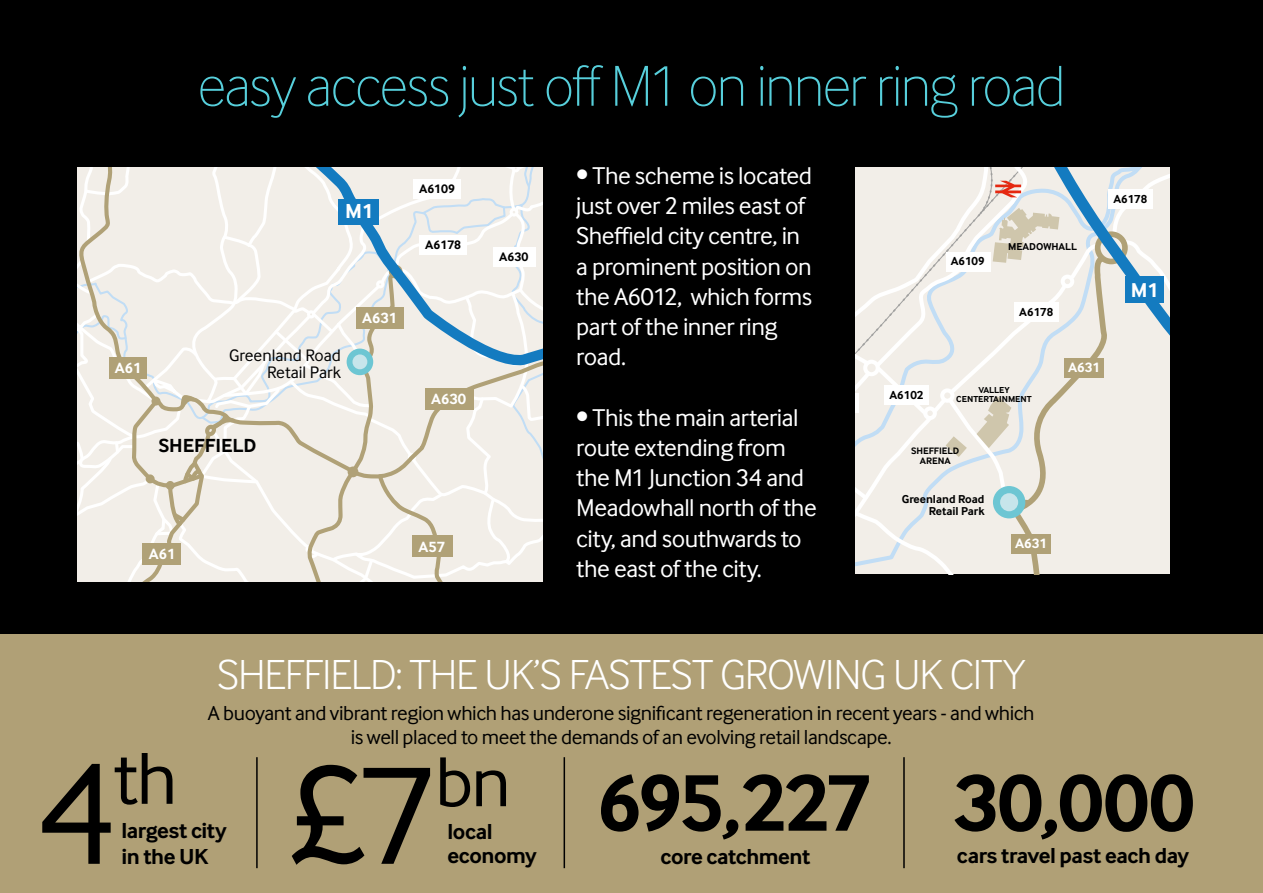
<style>
.page{position:relative;width:1263px;height:893px;background:#fff}
.page>*{position:absolute;margin:0;border:0;box-sizing:border-box;transform-origin:0 0}
.t1{font:700 83.7px "Inter Face";letter-spacing:-.025em;color:#000}
.t2{font:76.2px "Inter Face";color:#000}
.t3{font:73.05px "Inter Face";color:#000}
.t4{font:100 59.7px "Inter Face";letter-spacing:-.03em;color:#57cfdb}
.t5{font:300 43.5px "Inter Face";letter-spacing:-.025em;color:#fff}
.t6{font:25.2px/30.2px "Inter Face";letter-spacing:-.02em;color:#fff}
.t7{font:700 22.5px/25.5px "Inter Face";letter-spacing:-.02em;color:#000}
.t8{font:21px/24px "Inter Face";letter-spacing:-.02em;color:#000;text-align:center}
.t9{font:700 21px "Inter Face";color:#fff}
.t10{font:700 20.7px "Inter Face";color:#fff}
.t11{font:700 19.65px "Inter Face";color:#000}
.t12{font:17.25px/17.2px "Inter Face";color:#000;text-align:right}
.t13{font:700 15.45px "Inter Face";color:#fff}
.t14{font:700 14.1px "Inter Face";color:#fff}
.t15{font:700 12.9px "Inter Face";color:#000}
.t16{font:700 12.15px "Inter Face";color:#000}
.t17{font:700 11.85px/11.9px "Inter Face";color:#000;text-align:right}
.t18{font:700 10.35px "Inter Face";color:#000}
.t19{font:700 9.6px/9.6px "Inter Face";color:#000;text-align:center}
.t20{font:700 9px/9px "Inter Face";color:#000;text-align:center}
.s1{font-size:151.65px}
.s2{font-family:"Circe W01";font-size:139.8px}
.s3{font-size:145.5px}
</style>
<div class="page">
<div style="left:0;top:0;width:1263px;height:648px;background:#000"></div>
<svg style="left:77px;top:167px;width:466px;height:415px;background:#efebe4"></svg>
<svg style="left:230px;top:167px;width:313px;height:202px;background:#e6e8e7"></svg>
<div style="left:338px;top:199px;width:41px;height:26px;background:#147bc0"></div>
<div style="left:425px;top:388px;width:48px;height:22px;background:#b0a177"></div>
<div style="left:413px;top:535px;width:40px;height:22px;background:#b0a177"></div>
<div style="left:493px;top:248px;width:42px;height:19px;background:#fff"></div>
<div style="left:419px;top:236px;width:48px;height:19px;background:#fff"></div>
<div style="left:413px;top:180px;width:48px;height:19px;background:#fff"></div>
<div style="left:356px;top:307px;width:48px;height:21px;background:#b0a177"></div>
<div style="left:109px;top:357px;width:38px;height:21px;background:#b0a177"></div>
<div style="left:143px;top:544px;width:38px;height:21px;background:#b0a177"></div>
<div style="left:347px;top:349px;width:26px;height:26px;background:#6dc6d3;border-radius:50%"></div>
<div style="left:352px;top:354px;width:15px;height:15px;background:#c7e5eb;border-radius:50%"></div>
<svg style="left:855px;top:167px;width:315px;height:407px;background:#ebeae5"></svg>
<div style="left:1125px;top:276px;width:38px;height:27px;background:#147bc0"></div>
<div style="left:1015px;top:302px;width:44px;height:20px;background:#fff"></div>
<div style="left:1064px;top:358px;width:40px;height:20px;background:#b0a177"></div>
<div style="left:1011px;top:534px;width:40px;height:20px;background:#b0a177"></div>
<hr style="left:855px;top:393px;width:4px;height:20px;background:#fff">
<div style="left:946px;top:252px;width:44px;height:20px;background:#fff"></div>
<div style="left:885px;top:385px;width:44px;height:20px;background:#fff"></div>
<div style="left:1109px;top:189px;width:44px;height:20px;background:#fff"></div>
<div style="left:993px;top:486px;width:32px;height:32px;background:#6dc6d3;border-radius:50%"></div>
<div style="left:1000px;top:493px;width:18px;height:18px;background:#c7e5eb;border-radius:50%"></div>
<div style="left:0;top:635px;width:1263px;height:258px;background:#b0a076"></div>
<hr style="left:256px;top:757px;width:2px;height:111px;background:#000">
<hr style="left:564px;top:757px;width:1px;height:111px;background:#000">
<hr style="left:903px;top:757px;width:2px;height:111px;background:#000">
<h3 class="t4" style="left:198px;top:52px;width:869px">easy access just off M1 on inner ring road</h3>
<p class="t9" style="left:345px;top:199px;width:30px">M1</p>
<p class="t15" style="left:419px;top:182px;width:38px">A6109</p>
<p class="t15" style="left:425px;top:237px;width:38px">A6178</p>
<p class="t13" style="left:115px;top:358px;width:28px">A61</p>
<p class="t12" style="left:229px;top:346px;width:113px">Greenland Road<br>Retail Park</p>
<p class="t13" style="left:362px;top:309px;width:36px">A631</p>
<p class="t11" style="left:158px;top:434px;width:99px">SHEFFIELD</p>
<p class="t13" style="left:431px;top:390px;width:36px">A630</p>
<p class="t15" style="left:499px;top:250px;width:31px">A630</p>
<p class="t13" style="left:149px;top:545px;width:28px">A61</p>
<p class="t13" style="left:419px;top:538px;width:28px">A57</p>
<p class="t6" style="left:576px;top:160px;width:238px">• The scheme is located just over 2 miles east of<br>Sheffield city centre, in a prominent position on the A6012, which forms part of the inner ring road.</p>
<p class="t6" style="left:576px;top:402px;width:242px">• This the main arterial route extending from the M1 Junction 34 and<br>Meadowhall north of the city, and southwards to the east of the city.</p>
<p class="t16" style="left:951px;top:254px;width:35px">A6109</p>
<p class="t18" style="left:1008px;top:240px;width:70px">MEADOWHALL</p>
<p class="t16" style="left:1019px;top:305px;width:35px">A6178</p>
<p class="t16" style="left:1113px;top:192px;width:35px">A6178</p>
<p class="t10" style="left:1131px;top:278px;width:29px">M1</p>
<p class="t16" style="left:889px;top:388px;width:35px">A6102</p>
<p class="t20" style="left:956px;top:385px;width:77px">VALLEY<br>CENTERTAINMENT</p>
<p class="t19" style="left:911px;top:446px;width:50px">SHEFFIELD<br>ARENA</p>
<p class="t17" style="left:902px;top:493px;width:84px">Greenland Road<br>Retail Park</p>
<p class="t14" style="left:1015px;top:535px;width:34px">A631</p>
<p class="t14" style="left:1068px;top:359px;width:34px">A631</p>
<h3 class="t5" style="left:217px;top:650px;width:810px">SHEFFIELD: THE UK’S FASTEST GROWING UK CITY</h3>
<p class="t8" style="left:208px;top:701px;width:828px">A buoyant and vibrant region which has underone significant regeneration in recent years - and which is well placed to meet the demands of an evolving retail landscape.</p>
<h2 class="t2" style="left:36px;top:735px;width:143px"><span class="s1">4</span>th</h2>
<p class="t7" style="left:121px;top:818px;width:107px">largest city in the UK</p>
<h3 class="t3" style="left:286px;top:740px;width:226px"><span class="s2">£</span><span class="s3">7</span>bn</h3>
<p class="t7" style="left:448px;top:819px;width:91px;line-height:24px">local economy</p>
<h1 class="t1" style="left:597px;top:754px;width:276px">695,227</h1>
<p class="t7" style="left:661px;top:843px;width:151px">core catchment</p>
<h1 class="t1" style="left:953px;top:754px;width:243px">30,000</h1>
<p class="t7" style="left:957px;top:843px;width:234px">cars travel past each day</p>
</div>
